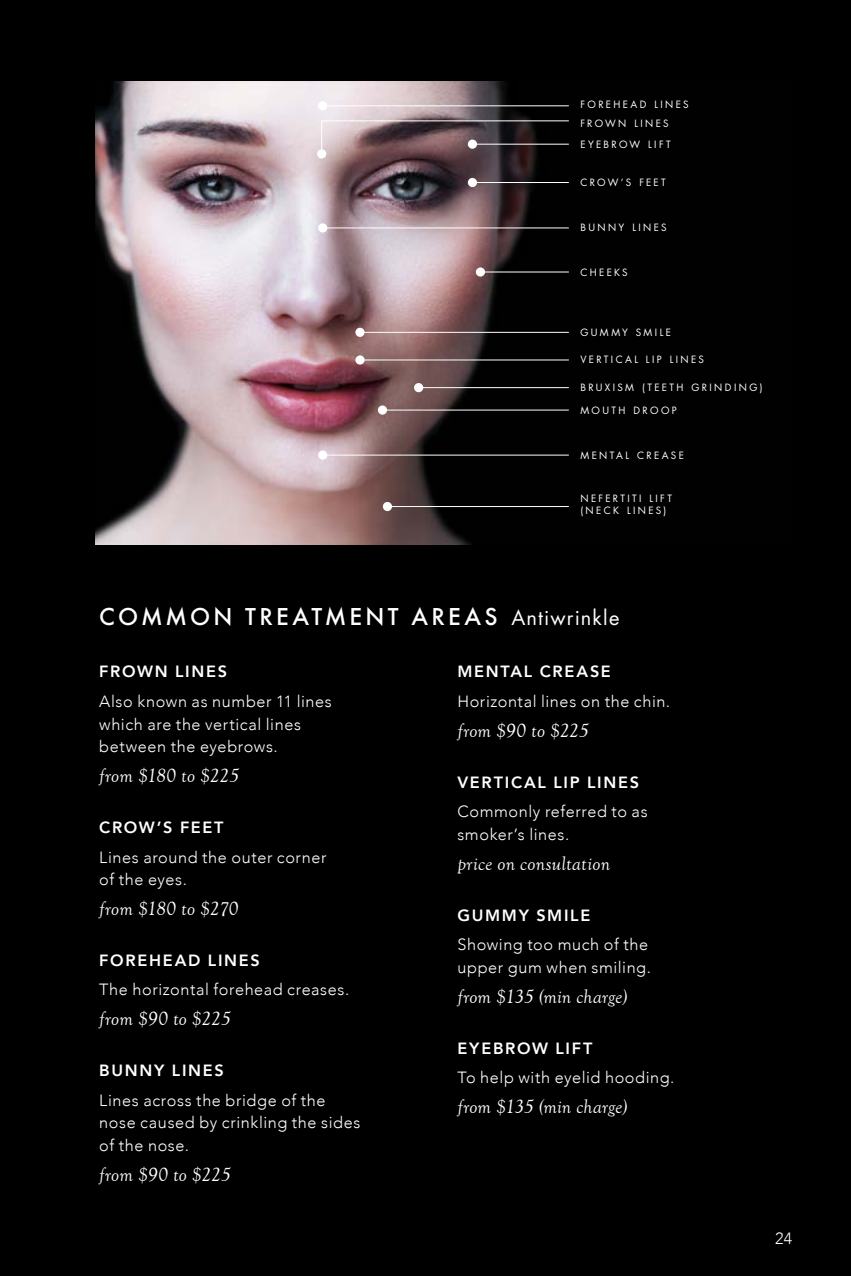
<style>
.page{position:relative;width:851px;height:1276px;background:#fff}
.page>*{position:absolute;margin:0;border:0;box-sizing:border-box;transform-origin:0 0}
.t1{font:500 22.5px "Futura";letter-spacing:.14em;color:#fff}
.t2{font:italic 20px "Goudy Old Style T";letter-spacing:.01em;color:#fff}
.t3{font:300 16.25px/22.5px "Avenir";letter-spacing:.035em;color:#fff}
.t4{font:800 16.25px "Avenir";letter-spacing:.105em;color:#fff}
.t5{font:9.75px/19.5px "Futura";letter-spacing:.245em;color:#fff}
.t6{font:9.75px "Futura";letter-spacing:.225em;color:#fff}
.s1{font-weight:400;font-size:20px}
</style>
<div class="page">
<div style="left:0;top:0;width:850px;height:1276px;background:#000"></div>
<img style="left:96px;top:81px;width:473px;height:463px">
<hr style="left:322px;top:105px;width:246px;height:1px;background:#fff">
<div style="left:318px;top:101px;width:9px;height:9px;background:#fff;border-radius:50%"></div>
<svg style="left:321px;top:120px;width:248px;height:34px;background:#635356"></svg>
<div style="left:317px;top:149px;width:9px;height:9px;background:#fff;border-radius:50%"></div>
<hr style="left:472px;top:144px;width:96px;height:1px;background:#fff">
<div style="left:468px;top:140px;width:9px;height:9px;background:#fff;border-radius:50%"></div>
<hr style="left:472px;top:182px;width:96px;height:1px;background:#fff">
<div style="left:468px;top:178px;width:9px;height:9px;background:#fff;border-radius:50%"></div>
<hr style="left:480px;top:271px;width:88px;height:1px;background:#fff">
<div style="left:476px;top:267px;width:9px;height:10px;background:#fff;border-radius:50%"></div>
<hr style="left:360px;top:332px;width:208px;height:1px;background:#fff">
<div style="left:355px;top:328px;width:9px;height:9px;background:#fff;border-radius:50%"></div>
<hr style="left:360px;top:359px;width:208px;height:1px;background:#fff">
<div style="left:355px;top:355px;width:9px;height:9px;background:#fff;border-radius:50%"></div>
<hr style="left:322px;top:455px;width:246px;height:1px;background:#fff">
<div style="left:318px;top:450px;width:9px;height:10px;background:#fff;border-radius:50%"></div>
<hr style="left:387px;top:506px;width:181px;height:1px;background:#fff">
<div style="left:383px;top:502px;width:9px;height:9px;background:#fff;border-radius:50%"></div>
<hr style="left:418px;top:387px;width:150px;height:1px;background:#fff">
<div style="left:414px;top:383px;width:9px;height:9px;background:#fff;border-radius:50%"></div>
<hr style="left:382px;top:410px;width:186px;height:1px;background:#fff">
<div style="left:378px;top:405px;width:9px;height:10px;background:#fff;border-radius:50%"></div>
<hr style="left:322px;top:227px;width:246px;height:1px;background:#fff">
<div style="left:318px;top:223px;width:9px;height:9px;background:#fff;border-radius:50%"></div>
<p class="t5" style="left:580px;top:94px;width:110px">FOREHEAD LINES<br>FROWN LINES</p>
<p class="t5" style="left:580px;top:134px;width:92px">EYEBROW LIFT</p>
<p class="t6" style="left:580px;top:176px;width:87px">CROW’S FEET</p>
<p class="t5" style="left:580px;top:217px;width:88px">BUNNY LINES</p>
<p class="t5" style="left:580px;top:262px;width:49px">CHEEKS</p>
<p class="t5" style="left:580px;top:322px;width:92px">GUMMY SMILE</p>
<p class="t5" style="left:580px;top:350px;width:125px">VERTICAL LIP LINES</p>
<p class="t5" style="left:580px;top:378px;width:184px">BRUXISM (TEETH GRINDING)</p>
<p class="t5" style="left:580px;top:400px;width:98px">MOUTH DROOP</p>
<p class="t5" style="left:580px;top:445px;width:105px">MENTAL CREASE</p>
<p class="t5" style="left:580px;top:492px;width:93px;line-height:11.8px">NEFERTITI LIFT (NECK LINES)</p>
<h1 class="t1" style="left:99px;top:601px;width:521px">COMMON TREATMENT AREAS <span class="s1">Antiwrinkle</span></h1>
<p class="t4" style="left:99px;top:659px;width:129px">FROWN LINES</p>
<p class="t3" style="left:99px;top:690px;width:234px">Also known as number 11 lines which are the vertical lines between the eyebrows.</p>
<p class="t2" style="left:99px;top:764px;width:141px">from $180 to $225</p>
<p class="t4" style="left:99px;top:814px;width:126px">CROW’S FEET</p>
<p class="t3" style="left:99px;top:845px;width:229px">Lines around the outer corner of the eyes.</p>
<p class="t2" style="left:99px;top:897px;width:141px">from $180 to $270</p>
<p class="t4" style="left:99px;top:947px;width:162px">FOREHEAD LINES</p>
<p class="t3" style="left:99px;top:978px;width:251px">The horizontal forehead creases.</p>
<p class="t2" style="left:99px;top:1008px;width:133px">from $90 to $225</p>
<p class="t4" style="left:99px;top:1058px;width:126px">BUNNY LINES</p>
<p class="t3" style="left:99px;top:1089px;width:262px">Lines across the bridge of the nose caused by crinkling the sides of the nose.</p>
<p class="t2" style="left:99px;top:1163px;width:133px">from $90 to $225</p>
<p class="t4" style="left:457px;top:659px;width:155px">MENTAL CREASE</p>
<p class="t3" style="left:457px;top:690px;width:214px">Horizontal lines on the chin.</p>
<p class="t2" style="left:457px;top:719px;width:133px">from $90 to $225</p>
<p class="t4" style="left:457px;top:769px;width:183px">VERTICAL LIP LINES</p>
<p class="t3" style="left:457px;top:800px;width:192px">Commonly referred to as smoker’s lines.</p>
<p class="t2" style="left:457px;top:852px;width:154px">price on consultation</p>
<p class="t4" style="left:457px;top:902px;width:134px">GUMMY SMILE</p>
<p class="t3" style="left:457px;top:933px;width:195px">Showing too much of the upper gum when smiling.</p>
<p class="t2" style="left:457px;top:985px;width:171px">from $135 (min charge)</p>
<p class="t4" style="left:457px;top:1035px;width:136px">EYEBROW LIFT</p>
<p class="t3" style="left:457px;top:1066px;width:218px">To help with eyelid hooding.</p>
<p class="t2" style="left:457px;top:1096px;width:171px">from $135 (min charge)</p>
<p class="t3" style="left:775px;top:1227px;width:19px">24</p>
</div>
